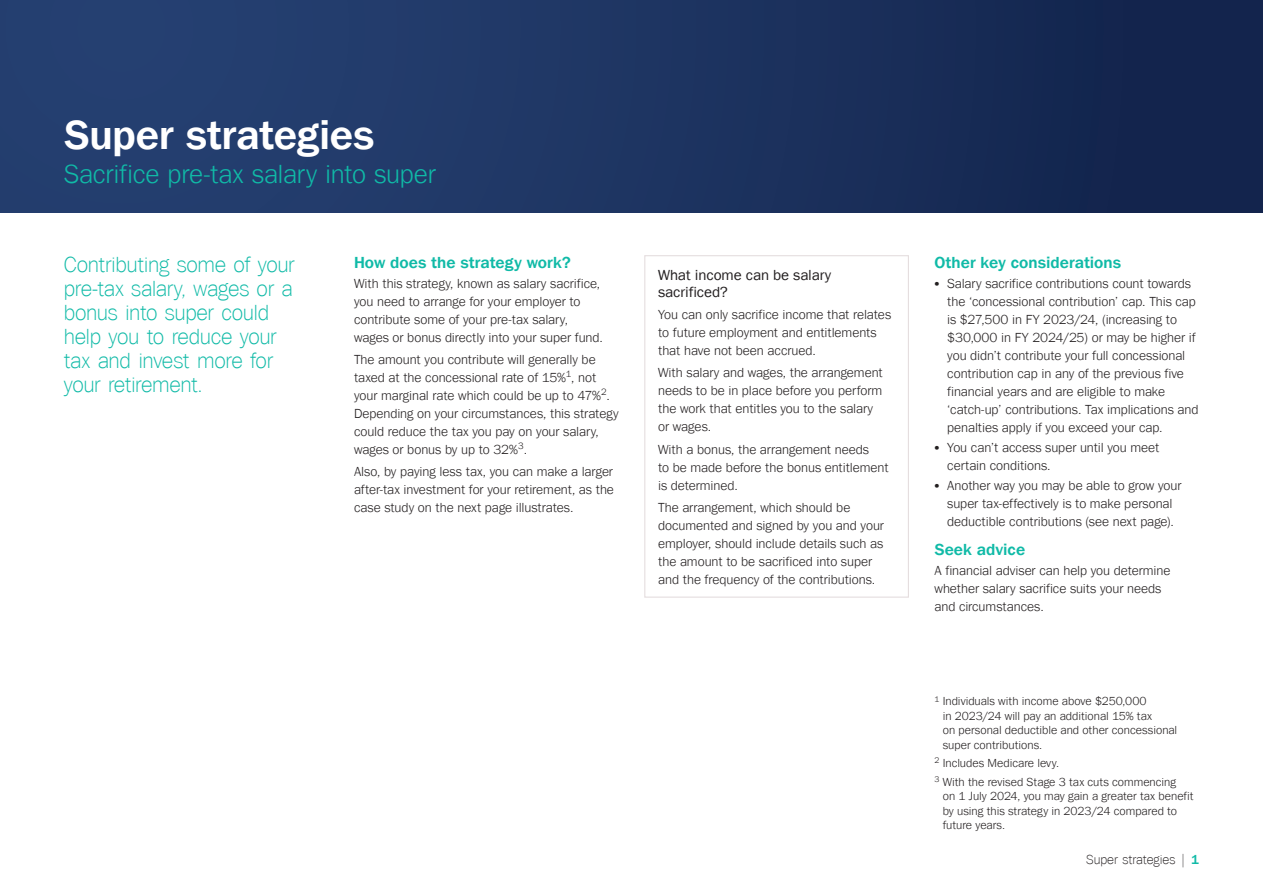
<style>
.page{position:relative;width:1263px;height:893px;background:#fff}
.page>*{position:absolute;margin:0;border:0;box-sizing:border-box;transform-origin:0 0}
.A4_WL_Cover_Heading{font:700 42px "Tee Franklin";letter-spacing:-.005em;color:#fff}
.A4_WL_Cover_Sub_Heading{font:27px "Tee Franklin";letter-spacing:-.005em;color:#10baa7}
.A4_WL_Intro_paragraph{font:300 22.5px/24px "Tee Franklin";letter-spacing:-.015em;color:#10baa7}
.A4_WL_Sub_Heading_1{font:700 16.5px "Tee Franklin";letter-spacing:.005em;color:#10baa7}
.t1{font:500 15px/16.5px "Tee Franklin";letter-spacing:-.005em;color:#231f20}
.A4_WL_Body_Copy{font:13.5px/18px "Tee Franklin";color:#231f20}
.t2{font:300 13.5px "Tee Franklin";color:#231f20}
.TErms_and_Conditions{font:12px/14.4px "Tee Franklin";color:#231f20}
.s1{font-weight:700;color:#10baa7}
</style>
<div class="page">
<div style="left:0;top:0;width:1263px;height:213px;background:linear-gradient(to right,#284476,#12234c)"></div>
<div style="left:644px;top:255px;width:265px;height:343px;border:1px solid #e5dedf"></div>
<p class="A4_WL_Cover_Heading" style="left:64px;top:110px;width:312px">Super strategies</p>
<p class="A4_WL_Cover_Sub_Heading" style="left:64px;top:158px;width:374px">Sacrifice pre-tax salary into super</p>
<p class="A4_WL_Intro_paragraph" style="left:64px;top:253px;width:232px">Contributing some of your pre-tax salary, wages or a bonus into super could help you to reduce your tax and invest more for your retirement.</p>
<p class="A4_WL_Sub_Heading_1" style="left:354px;top:252px;width:218px">How does the strategy work?</p>
<p class="A4_WL_Body_Copy" style="left:354px;top:274px;width:250px">With this strategy, known as salary sacrifice, you need to arrange for your employer to contribute some of your pre‑tax salary, wages or bonus directly into your super fund.</p>
<p class="A4_WL_Body_Copy" style="left:354px;top:350px;width:266px">The amount you contribute will generally be taxed at the concessional rate of 15%<sup>1</sup>, not your marginal rate which could be up to 47%<sup>2</sup>.<br>Depending on your circumstances, this strategy could reduce the tax you pay on your salary, wages or bonus by up to 32%<sup>3</sup>.</p>
<p class="A4_WL_Body_Copy" style="left:354px;top:463px;width:261px;text-align:justify">Also, by paying less tax, you can make a larger after-tax investment for your retirement, as the case study on the next page illustrates.</p>
<p class="t1" style="left:658px;top:267px;width:175px">What income can be salary sacrificed?</p>
<p class="A4_WL_Body_Copy" style="left:658px;top:305px;width:234px">You can only sacrifice income that relates to future employment and entitlements that have not been accrued.</p>
<p class="A4_WL_Body_Copy" style="left:658px;top:364px;width:226px">With salary and wages, the arrangement needs to be in place before you perform the work that entitles you to the salary or wages.</p>
<p class="A4_WL_Body_Copy" style="left:658px;top:440px;width:232px">With a bonus, the arrangement needs<br>to be made before the bonus entitlement is determined.</p>
<p class="A4_WL_Body_Copy" style="left:658px;top:498px;width:227px">The arrangement, which should be documented and signed by you and your employer, should include details such as the amount to be sacrificed into super and the frequency of the contributions.</p>
<p class="A4_WL_Sub_Heading_1" style="left:934px;top:252px;width:188px">Other key considerations</p>
<p class="A4_WL_Body_Copy" style="left:947px;top:274px;width:253px;text-indent:-13px">• Salary sacrifice contributions count towards the ‘concessional contribution’ cap. This cap is $27,500 in FY 2023/24, (increasing to $30,000 in FY 2024/25) or may be higher if you didn’t contribute your full concessional contribution cap in any of the previous five financial years and are eligible to make ‘catch-up’ contributions. Tax implications and penalties apply if you exceed your cap.</p>
<p class="A4_WL_Body_Copy" style="left:947px;top:438px;width:214px;text-indent:-13px">• You can’t access super until you meet certain conditions.</p>
<p class="A4_WL_Body_Copy" style="left:934px;top:476px;width:248px;text-align:center">• Another way you may be able to grow your super tax-effectively is to make personal deductible contributions (see next page).</p>
<p class="A4_WL_Sub_Heading_1" style="left:934px;top:539px;width:92px">Seek advice</p>
<p class="A4_WL_Body_Copy" style="left:934px;top:561px;width:237px">A financial adviser can help you determine whether salary sacrifice suits your needs and circumstances.</p>
<p class="TErms_and_Conditions" style="left:943px;top:694px;width:236px;text-indent:-8px"><sup>1</sup> Individuals with income above $250,000<br>in 2023/24 will pay an additional 15% tax<br>on personal deductible and other concessional super contributions.</p>
<p class="TErms_and_Conditions" style="left:934px;top:756px;width:126px"><sup>2</sup> Includes Medicare levy.</p>
<p class="TErms_and_Conditions" style="left:943px;top:775px;width:252px;text-indent:-8px"><sup>3</sup> With the revised Stage 3 tax cuts commencing<br>on 1 July 2024, you may gain a greater tax benefit by using this strategy in 2023/24 compared to future years.</p>
<p class="t2" style="left:1086px;top:852px;width:114px">Super strategies | <span class="s1">1</span></p>
</div>
